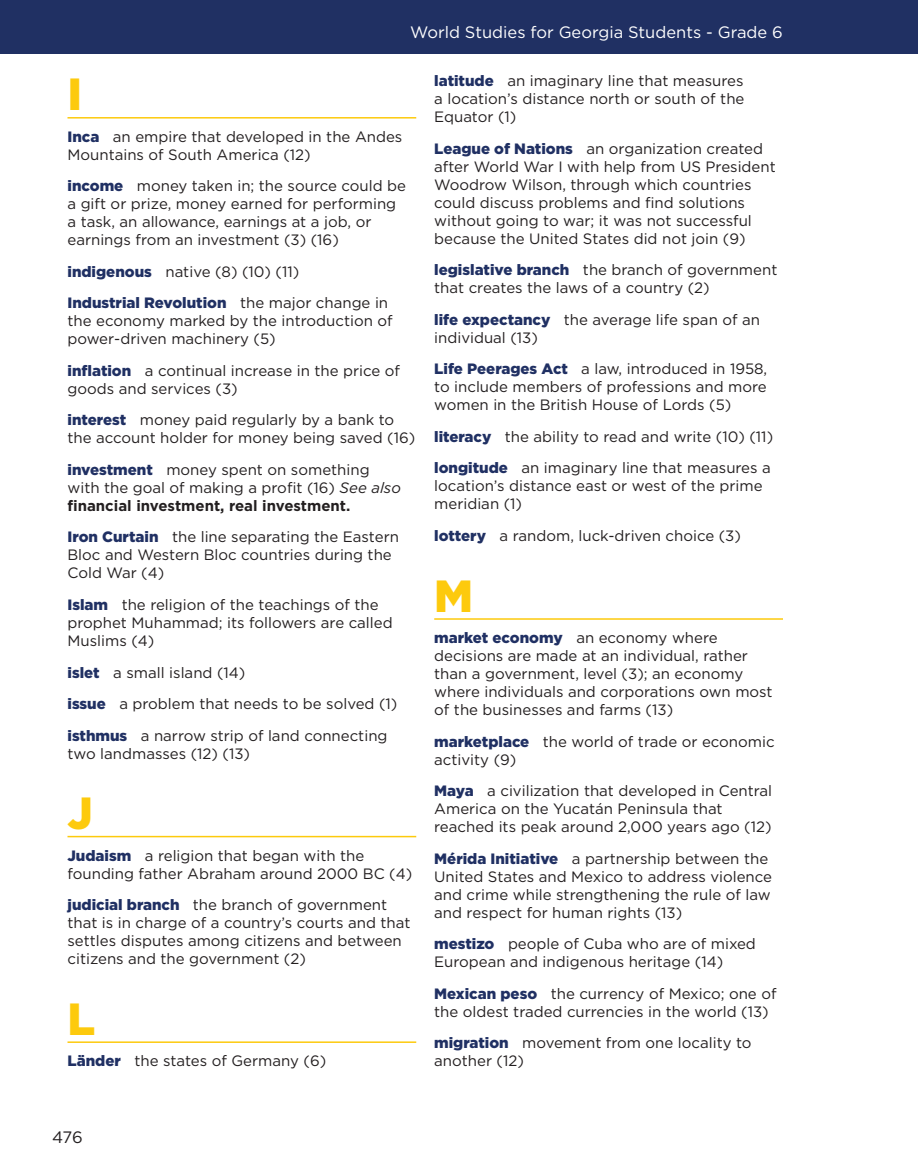
<style>
.page{position:relative;width:918px;height:1175px;background:#fff}
.page>*{position:absolute;margin:0;border:0;box-sizing:border-box;transform-origin:0 0}
.Glossary_-_LETTER{font:900 45px "Gotham";color:#fdca0d}
.t1{font:16.5px "Gotham";color:#fff}
.t2{font:16.5px "Gotham";color:#231f20}
.Body_-_Glossary{font:15px/18px "Gotham";color:#231f20}
.s1{font-weight:900;color:#203063}
.s2{font-style:italic}
.s3{font-weight:700}
</style>
<div class="page">
<hr style="left:68px;top:117px;width:348px;height:1px;background:#fdca0d">
<hr style="left:68px;top:835px;width:348px;height:2px;background:#fdca0d">
<hr style="left:68px;top:1041px;width:348px;height:1px;background:#fdca0d">
<hr style="left:434px;top:618px;width:349px;height:1px;background:#fdca0d">
<div style="left:0;top:0;width:918px;height:54px;background:#203063"></div>
<p class="t1" style="left:410px;top:22px;width:374px">World Studies for Georgia Students - Grade 6</p>
<p class="Glossary_-_LETTER" style="left:68px;top:63px;width:16px">I</p>
<p class="Body_-_Glossary" style="left:68px;top:127px;width:336px"><span class="s1">Inca</span> an empire that developed in the Andes<br>Mountains of South America (12)</p>
<p class="Body_-_Glossary" style="left:68px;top:177px;width:340px"><span class="s1">income</span> money taken in; the source could be a gift or prize, money earned for performing a task, an allowance, earnings at a job, or earnings from an investment (3) (16)</p>
<p class="Body_-_Glossary" style="left:68px;top:262px;width:233px"><span class="s1">indigenous</span> native (8) (10) (11)</p>
<p class="Body_-_Glossary" style="left:68px;top:294px;width:327px"><span class="s1">Industrial Revolution</span> the major change in the economy marked by the introduction of power-driven machinery (5)</p>
<p class="Body_-_Glossary" style="left:68px;top:361px;width:334px"><span class="s1">inflation</span> a continual increase in the price of goods and services (3)</p>
<p class="Body_-_Glossary" style="left:68px;top:411px;width:349px"><span class="s1">interest</span> money paid regularly by a bank to the account holder for money being saved (16)</p>
<p class="Body_-_Glossary" style="left:68px;top:460px;width:335px"><span class="s1">investment</span> money spent on something with the goal of making a profit (16) <span class="s2">See also </span><span class="s3">financial investment, real investment.</span></p>
<p class="Body_-_Glossary" style="left:68px;top:528px;width:333px"><span class="s1">Iron Curtain</span> the line separating the Eastern<br>Bloc and Western Bloc countries during the<br>Cold War (4)</p>
<p class="Body_-_Glossary" style="left:68px;top:595px;width:327px"><span class="s1">Islam</span> the religion of the teachings of the prophet Muhammad; its followers are called<br>Muslims (4)</p>
<p class="Body_-_Glossary" style="left:68px;top:663px;width:179px"><span class="s1">islet</span> a small island (14)</p>
<p class="Body_-_Glossary" style="left:68px;top:694px;width:331px"><span class="s1">issue</span> a problem that needs to be solved (1)</p>
<p class="Body_-_Glossary" style="left:68px;top:726px;width:322px"><span class="s1">isthmus</span> a narrow strip of land connecting two landmasses (12) (13)</p>
<p class="Glossary_-_LETTER" style="left:68px;top:782px;width:27px">J</p>
<p class="Body_-_Glossary" style="left:68px;top:846px;width:346px"><span class="s1">Judaism</span> a religion that began with the founding father Abraham around 2000 BC (4)</p>
<p class="Body_-_Glossary" style="left:68px;top:895px;width:345px"><span class="s1">judicial branch</span> the branch of government that is in charge of a country’s courts and that settles disputes among citizens and between citizens and the government (2)</p>
<p class="Glossary_-_LETTER" style="left:68px;top:987px;width:29px">L</p>
<p class="Body_-_Glossary" style="left:68px;top:1051px;width:260px"><span class="s1">Länder</span> the states of Germany (6)</p>
<p class="Body_-_Glossary" style="left:434px;top:72px;width:312px;text-align:justify"><span class="s1">latitude</span> an imaginary line that measures a location’s distance north or south of the Equator (1)</p>
<p class="Body_-_Glossary" style="left:434px;top:139px;width:343px"><span class="s1">League of Nations</span> an organization created after World War I with help from US President Woodrow Wilson, through which countries could discuss problems and find solutions without going to war; it was not successful because the United States did not join (9)</p>
<p class="Body_-_Glossary" style="left:434px;top:261px;width:345px"><span class="s1">legislative branch</span> the branch of government that creates the laws of a country (2)</p>
<p class="Body_-_Glossary" style="left:434px;top:310px;width:327px"><span class="s1">life expectancy</span> the average life span of an individual (13)</p>
<p class="Body_-_Glossary" style="left:434px;top:360px;width:335px;text-align:justify"><span class="s1">Life Peerages Act</span> a law, introduced in 1958, to include members of professions and more women in the British House of Lords (5)</p>
<p class="Body_-_Glossary" style="left:434px;top:427px;width:340px"><span class="s1">literacy</span> the ability to read and write (10) (11)</p>
<p class="Body_-_Glossary" style="left:434px;top:459px;width:338px"><span class="s1">longitude</span> an imaginary line that measures a location’s distance east or west of the prime meridian (1)</p>
<p class="Body_-_Glossary" style="left:434px;top:526px;width:308px"><span class="s1">lottery</span> a random, luck-driven choice (3)</p>
<p class="Glossary_-_LETTER" style="left:434px;top:564px;width:41px">M</p>
<p class="Body_-_Glossary" style="left:434px;top:628px;width:340px"><span class="s1">market economy</span> an economy where decisions are made at an individual, rather than a government, level (3); an economy where individuals and corporations own most of the businesses and farms (13)</p>
<p class="Body_-_Glossary" style="left:434px;top:732px;width:342px"><span class="s1">marketplace</span> the world of trade or economic activity (9)</p>
<p class="Body_-_Glossary" style="left:434px;top:781px;width:339px"><span class="s1">Maya</span> a civilization that developed in Central<br>America on the Yucatán Peninsula that reached its peak around 2,000 years ago (12)</p>
<p class="Body_-_Glossary" style="left:434px;top:849px;width:339px"><span class="s1">Mérida Initiative</span> a partnership between the United States and Mexico to address violence and crime while strengthening the rule of law and respect for human rights (13)</p>
<p class="Body_-_Glossary" style="left:434px;top:934px;width:323px"><span class="s1">mestizo</span> people of Cuba who are of mixed<br>European and indigenous heritage (14)</p>
<p class="Body_-_Glossary" style="left:434px;top:984px;width:344px"><span class="s1">Mexican peso</span> the currency of Mexico; one of the oldest traded currencies in the world (13)</p>
<p class="Body_-_Glossary" style="left:434px;top:1033px;width:319px"><span class="s1">migration</span> movement from one locality to another (12)</p>
<p class="t2" style="left:52px;top:1126px;width:32px">476</p>
</div>
